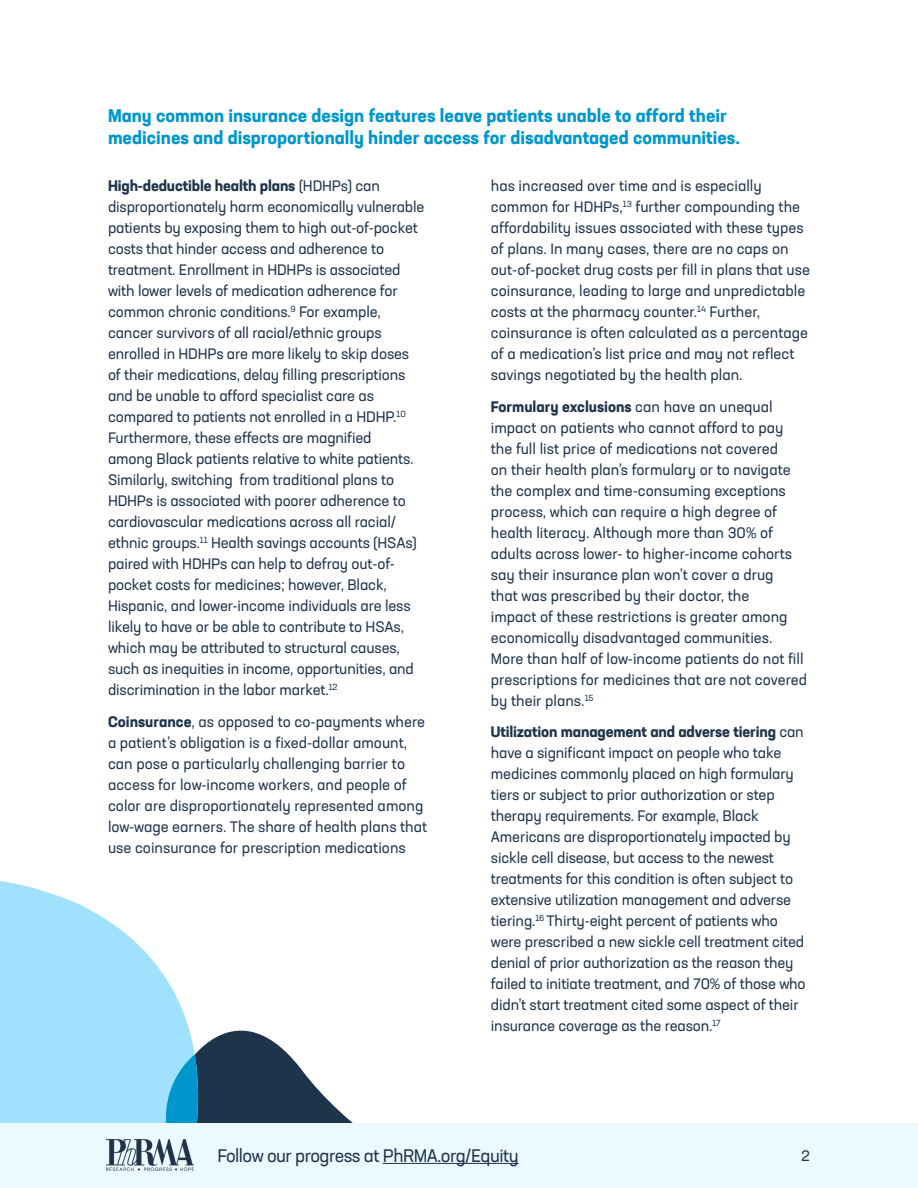
<style>
.page{position:relative;width:918px;height:1188px;background:#fff}
.page>*{position:absolute;margin:0;border:0;box-sizing:border-box;transform-origin:0 0}
.t1{font:700 18px/22.5px "Neusa Next Std";color:#0097cd}
.t2{font:18px "Neusa Next Std";letter-spacing:-.03em;color:#1e344b}
.body_text{font:15px/21px "Neusa Next Std";letter-spacing:-.01em;color:#1e344b}
.s1{font-weight:700}
</style>
<div class="page">
<svg style="left:273px;top:1041px;width:80px;height:82px"></svg>
<svg style="left:0;top:881px;width:273px;height:242px;fill:#a0e2fd"></svg>
<svg style="left:159px;top:1054px;width:40px;height:69px"></svg>
<div style="left:0;top:1123px;width:918px;height:65px;background:#ecf9fe"></div>
<img style="left:106px;top:1140px;width:88px;height:30px">
<hr style="left:383px;top:1163px;width:136px;height:1px;background:#1e344b">
<p class="t1" style="left:108px;top:104px;width:634px">Many common insurance design features leave patients unable to afford their medicines and disproportionally hinder access for disadvantaged communities.</p>
<p class="body_text" style="left:108px;top:175px;width:318px"><span class="s1">High-deductible health plans</span> (HDHPs) can disproportionately harm economically vulnerable patients by exposing them to high out-of-pocket costs that hinder access and adherence to treatment. Enrollment in HDHPs is associated with lower levels of medication adherence for common chronic conditions.<sup>9</sup> For example, cancer survivors of all racial/ethnic groups enrolled in HDHPs are more likely to skip doses of their medications, delay filling prescriptions and be unable to afford specialist care as compared to patients not enrolled in a HDHP.<sup>10<br></sup>Furthermore, these effects are magnified<br>among Black patients relative to white patients.<br>Similarly, switching from traditional plans to HDHPs is associated with poorer adherence to cardiovascular medications across all racial/ ethnic groups.<sup>11</sup> Health savings accounts (HSAs) paired with HDHPs can help to defray out-of&shy;pocket costs for medicines; however, Black, Hispanic, and lower-income individuals are less likely to have or be able to contribute to HSAs, which may be attributed to structural causes, such as inequities in income, opportunities, and discrimination in the labor market.<sup>12</sup></p>
<p class="body_text" style="left:108px;top:711px;width:321px"><span class="s1">Coinsurance</span>, as opposed to co-payments where a patient’s obligation is a fixed-dollar amount, can pose a particularly challenging barrier to access for low-income workers, and people of color are disproportionately represented among low-wage earners. The share of health plans that use coinsurance for prescription medications</p>
<p class="body_text" style="left:491px;top:175px;width:321px">has increased over time and is especially common for HDHPs,<sup>13</sup> further compounding the affordability issues associated with these types of plans. In many cases, there are no caps on out-of-pocket drug costs per fill in plans that use coinsurance, leading to large and unpredictable costs at the pharmacy counter.<sup>14</sup> Further, coinsurance is often calculated as a percentage of a medication’s list price and may not reflect savings negotiated by the health plan.</p>
<p class="body_text" style="left:491px;top:396px;width:318px"><span class="s1">Formulary exclusions</span> can have an unequal impact on patients who cannot afford to pay the full list price of medications not covered<br>on their health plan’s formulary or to navigate the complex and time-consuming exceptions process, which can require a high degree of health literacy. Although more than 30% of adults across lower- to higher-income cohorts say their insurance plan won’t cover a drug<br>that was prescribed by their doctor, the<br>impact of these restrictions is greater among economically disadvantaged communities.<br>More than half of low-income patients do not fill prescriptions for medicines that are not covered by their plans.<sup>15</sup></p>
<p class="body_text" style="left:491px;top:721px;width:316px"><span class="s1">Utilization management and adverse tiering</span> can have a significant impact on people who take medicines commonly placed on high formulary tiers or subject to prior authorization or step therapy requirements. For example, Black Americans are disproportionately impacted by sickle cell disease, but access to the newest treatments for this condition is often subject to extensive utilization management and adverse tiering.<sup>16</sup> Thirty-eight percent of patients who were prescribed a new sickle cell treatment cited denial of prior authorization as the reason they failed to initiate treatment, and 70% of those who didn’t start treatment cited some aspect of their insurance coverage as the reason.<sup>17</sup></p>
<p class="t2" style="left:217px;top:1144px;width:303px">Follow our progress at PhRMA.org/Equity</p>
<p class="body_text" style="left:801px;top:1145px;width:10px">2</p>
</div>
